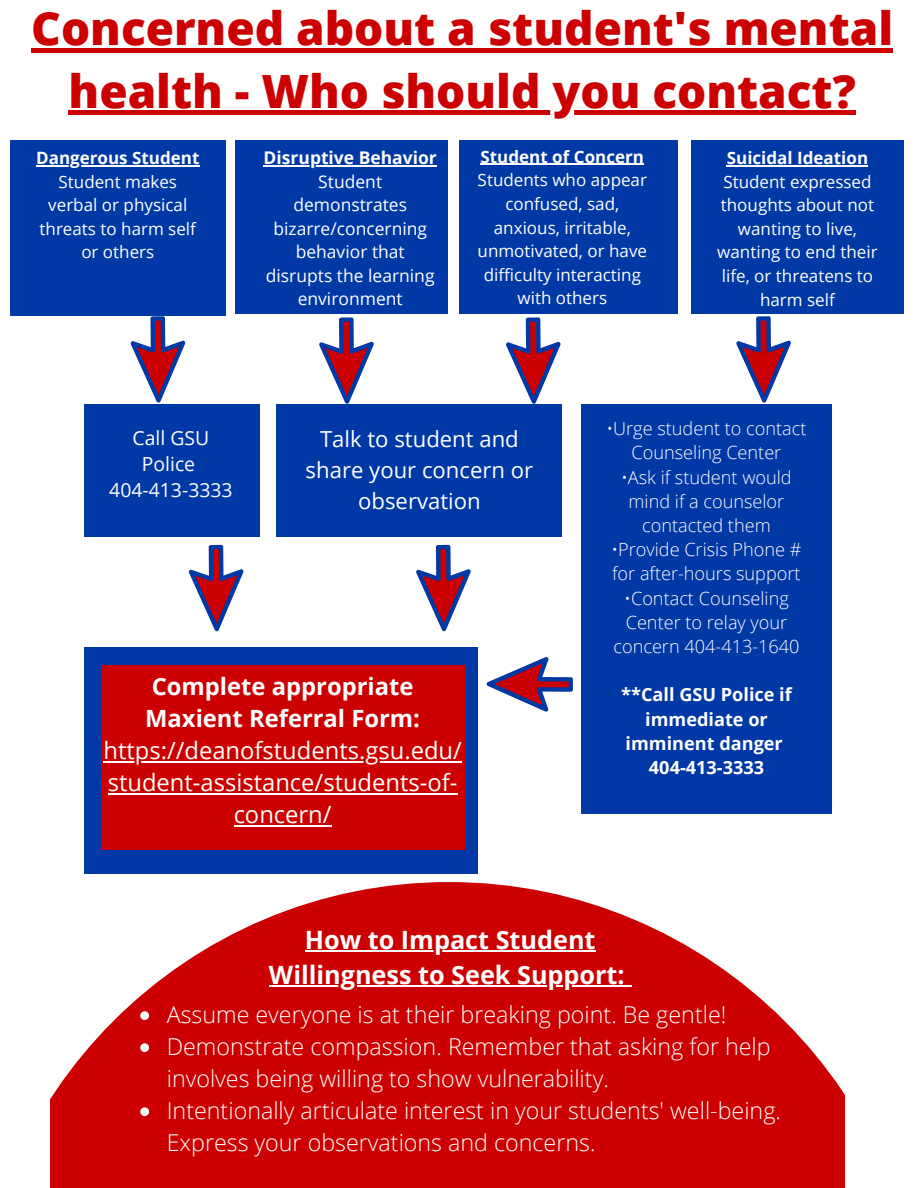
<style>
.page{position:relative;width:918px;height:1188px;background:#fff}
.page>*{position:absolute;margin:0;border:0;box-sizing:border-box;transform-origin:0 0}
.t1{font:800 45.9px/62.8px "Open Sans";color:#c00;text-align:center}
.t2{font:700 25.2px "Open Sans";color:#fff}
.t3{font:23.7px/32.1px "Open Sans";color:#fff;text-align:center}
.t4{font:700 23.7px "Open Sans";color:#fff}
.t5{font:300 23.25px/32.1px "Open Sans";color:#fff}
.t6{font:22.05px/30.6px "Open Sans";color:#fff;text-align:center}
.t7{font:19.35px/26.2px "Open Sans";color:#fff;text-align:center}
.t8{font:300 18.15px/24.2px "Open Sans";color:#fff;text-align:center}
.t9{font:700 18.15px/24.2px "Open Sans";color:#fff;text-align:center}
.t10{font:17.55px/23.5px "Open Sans";color:#fff;text-align:center}
.t11{font:700 17.55px "Open Sans";color:#fff}
.t12{font:16.95px/23.7px "Open Sans";color:#fff;text-align:center}
.t13{font:700 16.95px "Open Sans";color:#fff}
.s1{font-weight:700}
</style>
<div class="page">
<svg style="left:51px;top:882px;width:794px;height:306px;fill:#c00"></svg>
<div style="left:10px;top:141px;width:216px;height:175px;background:#0039a6"></div>
<div style="left:235px;top:141px;width:213px;height:173px;background:#0039a6"></div>
<div style="left:459px;top:141px;width:218px;height:173px;background:#0039a6"></div>
<div style="left:691px;top:141px;width:213px;height:173px;background:#0039a6"></div>
<div style="left:277px;top:404px;width:285px;height:133px;background:#0039a6"></div>
<div style="left:84px;top:404px;width:176px;height:133px;background:#0039a6"></div>
<div style="left:581px;top:404px;width:251px;height:410px;background:#0039a6"></div>
<div style="left:84px;top:647px;width:394px;height:226px;background:#0039a6"></div>
<div style="left:101px;top:665px;width:365px;height:185px;background:#c00"></div>
<svg style="left:130px;top:316px;width:56px;height:87px"></svg>
<svg style="left:140px;top:1011px;width:9px;height:9px"></svg>
<svg style="left:140px;top:1043px;width:9px;height:9px"></svg>
<svg style="left:140px;top:1107px;width:9px;height:9px"></svg>
<hr style="left:264px;top:165px;width:173px;height:1px;background:#fff">
<hr style="left:31px;top:48px;width:862px;height:4px;background:#c00">
<hr style="left:69px;top:111px;width:787px;height:4px;background:#c00">
<hr style="left:305px;top:950px;width:291px;height:2px;background:#fff">
<hr style="left:269px;top:985px;width:356px;height:2px;background:#fff">
<svg style="left:625px;top:985px;width:6px;height:2px"></svg>
<hr style="left:103px;top:761px;width:359px;height:2px;background:#fff">
<hr style="left:108px;top:793px;width:350px;height:2px;background:#fff">
<hr style="left:234px;top:825px;width:98px;height:2px;background:#fff">
<hr style="left:481px;top:164px;width:163px;height:1px;background:#fff">
<hr style="left:727px;top:165px;width:141px;height:1px;background:#fff">
<hr style="left:36px;top:165px;width:164px;height:1px;background:#fff">
<svg style="left:736px;top:316px;width:55px;height:87px"></svg>
<svg style="left:416px;top:544px;width:55px;height:88px"></svg>
<svg style="left:486px;top:657px;width:87px;height:55px"></svg>
<svg style="left:319px;top:317px;width:55px;height:87px"></svg>
<svg style="left:506px;top:317px;width:55px;height:87px"></svg>
<svg style="left:188px;top:544px;width:56px;height:88px"></svg>
<p class="t1" style="left:31px;top:-4px;width:863px">Concerned about a student's mental health - Who should you contact?</p>
<p class="t13" style="left:36px;top:146px;width:165px">Dangerous Student</p>
<p class="t12" style="left:40px;top:169px;width:158px">Student makes verbal or physical threats to harm self or others</p>
<p class="t11" style="left:264px;top:145px;width:175px">Disruptive Behavior</p>
<p class="t10" style="left:266px;top:169px;width:170px">Student demonstrates bizarre/concerning behavior that disrupts the learning environment</p>
<p class="t13" style="left:481px;top:145px;width:165px">Student of Concern</p>
<p class="t12" style="left:478px;top:168px;width:171px">Students who appear confused, sad, anxious, irritable, unmotivated, or have difficulty interacting with others</p>
<p class="t13" style="left:727px;top:146px;width:143px">Suicidal Ideation</p>
<p class="t12" style="left:717px;top:169px;width:162px">Student expressed thoughts about not wanting to live, wanting to end their life, or threatens to harm self</p>
<p class="t7" style="left:133px;top:424px;width:78px">Call GSU<br>Police</p>
<p class="t7" style="left:109px;top:477px;width:125px">404-413-3333</p>
<p class="t6" style="left:306px;top:424px;width:229px">Talk to student and share your concern or observation</p>
<p class="t4" style="left:152px;top:669px;width:263px">Complete appropriate</p>
<p class="t3" style="left:103px;top:702px;width:360px"><span class="s1">Maxient Referral Form: </span>https://deanofstudents.gsu.edu/ student-assistance/students-of&shy;concern/</p>
<p class="t8" style="left:606px;top:416px;width:202px">•Urge student to contact<br>Counseling Center</p>
<p class="t8" style="left:621px;top:464px;width:172px">•Ask if student would mind if a counselor contacted them</p>
<p class="t8" style="left:611px;top:537px;width:192px;text-align:left">•Provide Crisis Phone # for after-hours support</p>
<p class="t8" style="left:613px;top:586px;width:188px">•Contact Counseling<br>Center to relay your concern 404-413-1640</p>
<p class="t9" style="left:621px;top:682px;width:172px">**Call GSU Police if immediate or imminent danger</p>
<p class="t9" style="left:649px;top:755px;width:117px">404-413-3333</p>
<p class="t2" style="left:305px;top:922px;width:292px">How to Impact Student</p>
<p class="t2" style="left:269px;top:957px;width:357px">Willingness to Seek Support:</p>
<p class="t5" style="left:167px;top:998px;width:561px">Assume everyone is at their breaking point. Be gentle!</p>
<p class="t5" style="left:167px;top:1030px;width:605px">Demonstrate compassion. Remember that asking for help involves being willing to show vulnerability.</p>
<p class="t5" style="left:167px;top:1094px;width:616px">Intentionally articulate interest in your students' well-being.<br>Express your observations and concerns.</p>
</div>
